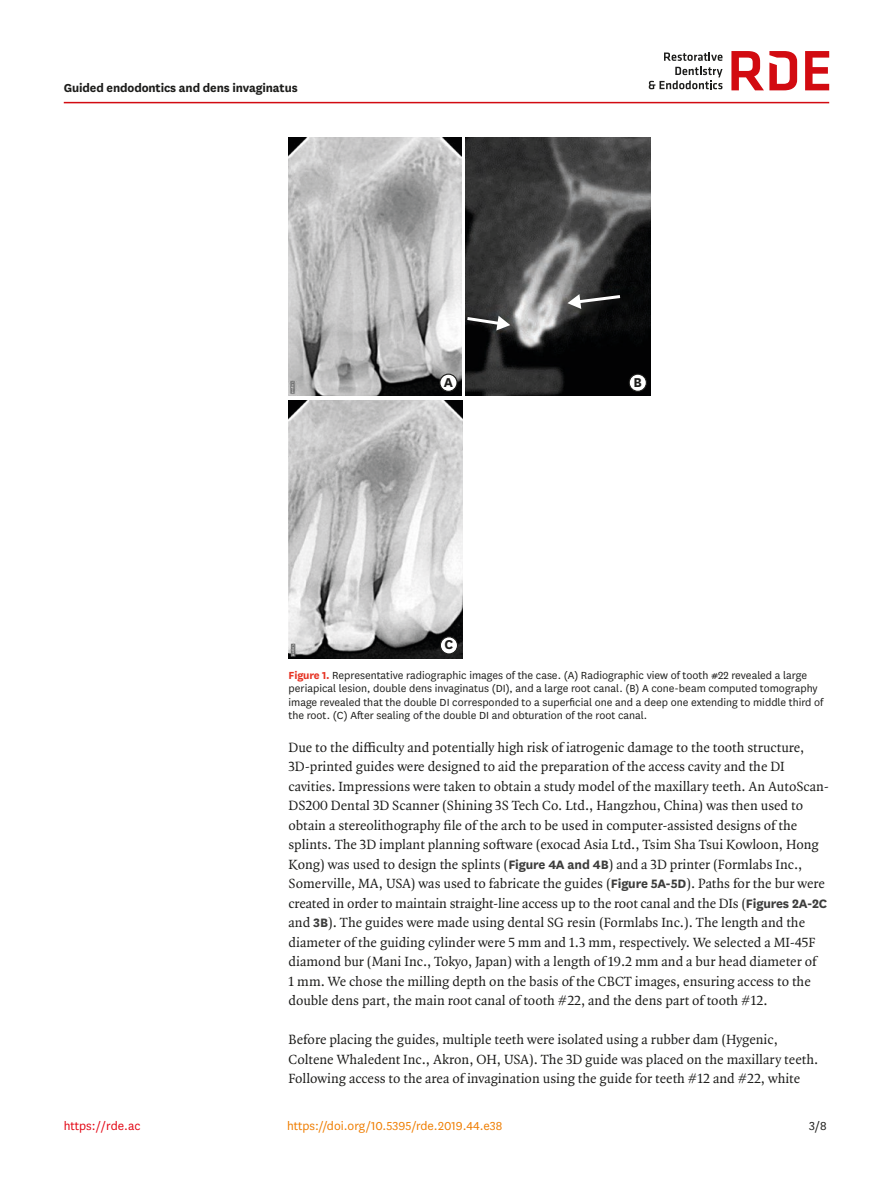
<style>
.page{position:relative;width:893px;height:1191px;background:#fff}
.page>*{position:absolute;margin:0;border:0;box-sizing:border-box;transform-origin:0 0}
.t1{font:700 15px "National";color:#1d1d1b}
.body_p{font:14.25px/19.5px "Quadraat OT";color:#1d1d1b}
.doi_running_footer{font:13.5px "National";color:#ef7d00}
.alt-title-type{font:700 13.5px "National";letter-spacing:-.01em;color:#1d1d1b}
.t2{font:13.5px "National";color:#e30614}
.t3{font:13.5px "National";color:#1d1d1b}
.fig_caption{font:12px/13.5px "National";color:#1d1d1b}
.s1{font-weight:700;color:#e63424}
.s2{font-family:"National";font-weight:700;color:#3d3d3c}
</style>
<div class="page">
<hr style="left:64px;top:102px;width:765px;height:1px;background:#d20b11">
<svg style="left:649px;top:52px;width:73px;height:37px"></svg>
<svg style="left:805px;top:51px;width:24px;height:39px"></svg>
<svg style="left:731px;top:51px;width:66px;height:39px"></svg>
<img style="left:466px;top:137px;width:185px;height:259px">
<img style="left:289px;top:137px;width:172px;height:259px">
<div style="left:440px;top:374px;width:17px;height:17px;background:#fff;border-radius:50%"></div>
<div style="left:439px;top:373px;width:19px;height:19px;border:1px solid #1d1d1b;border-radius:50%"></div>
<div style="left:629px;top:374px;width:17px;height:17px;background:#fff;border-radius:50%"></div>
<div style="left:629px;top:373px;width:18px;height:19px;border:1px solid #1d1d1b;border-radius:50%"></div>
<img style="left:289px;top:400px;width:173px;height:258px">
<div style="left:440px;top:637px;width:17px;height:17px;background:#fff;border-radius:50%"></div>
<div style="left:440px;top:636px;width:18px;height:18px;border:1px solid #1d1d1b;border-radius:50%"></div>
<svg style="left:465px;top:315px;width:45px;height:15px"></svg>
<svg style="left:567px;top:293px;width:56px;height:16px"></svg>
<p class="alt-title-type" style="left:64px;top:78px;width:235px">Guided endodontics and dens invaginatus</p>
<p class="t1" style="left:444px;top:371px;width:11px">A</p>
<p class="t1" style="left:633px;top:371px;width:10px">B</p>
<p class="t1" style="left:445px;top:634px;width:10px">C</p>
<p class="fig_caption" style="left:289px;top:668px;width:536px"><span class="s1">Figure 1.</span> Representative radiographic images of the case. (A) Radiographic view of tooth #22 revealed a large periapical lesion, double dens invaginatus (DI), and a large root canal. (B) A cone-beam computed tomography image revealed that the double DI corresponded to a superficial one and a deep one extending to middle third of the root. (C) After sealing of the double DI and obturation of the root canal.</p>
<p class="body_p" style="left:289px;top:737px;width:542px">Due to the difficulty and potentially high risk of iatrogenic damage to the tooth structure, 3D-printed guides were designed to aid the preparation of the access cavity and the DI cavities. Impressions were taken to obtain a study model of the maxillary teeth. An AutoScan-DS200 Dental 3D Scanner (Shining 3S Tech Co. Ltd., Hangzhou, China) was then used to obtain a stereolithography file of the arch to be used in computer-assisted designs of the splints. The 3D implant planning software (exocad Asia Ltd., Tsim Sha Tsui Kowloon, Hong Kong) was used to design the splints (<span class="s2">Figure 4A and 4B</span>) and a 3D printer (Formlabs Inc., Somerville, MA, USA) was used to fabricate the guides (<span class="s2">Figure 5A-5D</span>). Paths for the bur were created in order to maintain straight-line access up to the root canal and the DIs (<span class="s2">Figures 2A-2C </span>and <span class="s2">3B</span>). The guides were made using dental SG resin (Formlabs Inc.). The length and the diameter of the guiding cylinder were 5 mm and 1.3 mm, respectively. We selected a MI-45F diamond bur (Mani Inc., Tokyo, Japan) with a length of 19.2 mm and a bur head diameter of<br>1 mm. We chose the milling depth on the basis of the CBCT images, ensuring access to the double dens part, the main root canal of tooth #22, and the dens part of tooth #12.</p>
<p class="body_p" style="left:289px;top:1029px;width:531px">Before placing the guides, multiple teeth were isolated using a rubber dam (Hygenic,<br>Coltene Whaledent Inc., Akron, OH, USA). The 3D guide was placed on the maxillary teeth.<br>Following access to the area of invagination using the guide for teeth #12 and #22, white</p>
<p class="t2" style="left:64px;top:1116px;width:78px">https://rde.ac</p>
<p class="doi_running_footer" style="left:287px;top:1116px;width:217px">https://doi.org/10.5395/rde.2019.44.e38</p>
<p class="t3" style="left:809px;top:1116px;width:19px">3/8</p>
</div>
